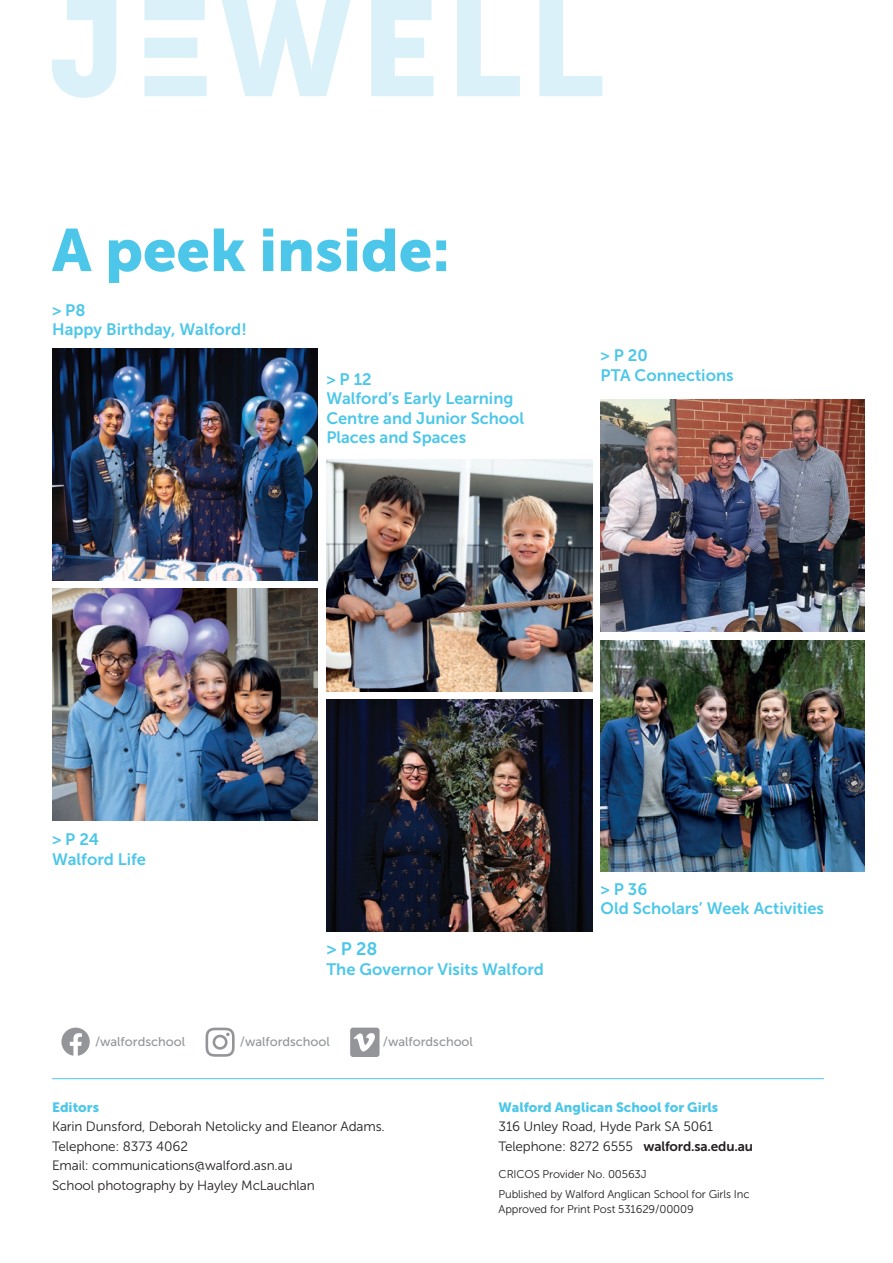
<style>
.page{position:relative;width:893px;height:1263px;background:#fff}
.page>*{position:absolute;margin:0;border:0;box-sizing:border-box;transform-origin:0 0}
.t1{font:59.55px "Museo Sans 900";color:#4dc7e9}
.t2{font:18px "Museo Sans 700";color:#4dc7e9}
.t3{font:16.5px/19.5px "Museo Sans 700";color:#4dc7e9}
.t4{font:13.5px/19.5px "Museo Sans 300";letter-spacing:-.01em;color:#231f20}
.t5{font:13.5px "Museo Sans 900";color:#4dc7e9}
.t6{font:12.75px "Museo Sans 500";color:#939598}
.t7{font:11.25px/19.2px "Museo Sans 300";letter-spacing:-.01em;color:#231f20}
.s1{font-family:"Museo Sans 700"}
</style>
<div class="page">
<svg style="left:61px;top:1027px;width:29px;height:29px"></svg>
<img style="left:52px;top:349px;width:266px;height:231px">
<img style="left:601px;top:400px;width:263px;height:231px">
<img style="left:601px;top:640px;width:263px;height:232px">
<img style="left:326px;top:459px;width:266px;height:232px">
<img style="left:52px;top:589px;width:266px;height:232px">
<img style="left:326px;top:700px;width:266px;height:231px">
<hr style="left:52px;top:1078px;width:772px;height:1px;background:#4dc7e9">
<svg style="left:52px;top:0;width:550px;height:98px"></svg>
<svg style="left:206px;top:1027px;width:29px;height:30px"></svg>
<div style="left:350px;top:1027px;width:30px;height:30px;background:#939598;border-radius:3px"></div>
<svg style="left:354px;top:1033px;width:21px;height:18px"></svg>
<h1 class="t1" style="left:52px;top:216px;width:400px">A peek inside:</h1>
<p class="t3" style="left:52px;top:300px;width:196px">&gt; P8<br>Happy Birthday, Walford!</p>
<p class="t3" style="left:326px;top:369px;width:199px">&gt; P 12<br>Walford’s Early Learning<br>Centre and Junior School<br>Places and Spaces</p>
<p class="t3" style="left:601px;top:346px;width:134px">&gt; P 20<br>PTA Connections</p>
<p class="t3" style="left:52px;top:829px;width:95px">&gt; P 24<br>Walford Life</p>
<p class="t6" style="left:95px;top:1035px;width:92px">/walfordschool</p>
<h2 class="t2" style="left:326px;top:939px;width:53px">&gt; P 28</h2>
<p class="t3" style="left:326px;top:959px;width:219px">The Governor Visits Walford</p>
<p class="t6" style="left:240px;top:1035px;width:92px">/walfordschool</p>
<p class="t6" style="left:383px;top:1035px;width:92px">/walfordschool</p>
<p class="t3" style="left:601px;top:879px;width:225px">&gt; P 36<br>Old Scholars’ Week Activities</p>
<p class="t5" style="left:52px;top:1099px;width:48px">Editors</p>
<p class="t4" style="left:52px;top:1117px;width:334px">Karin Dunsford, Deborah Netolicky and Eleanor Adams.<br>Telephone: 8373 4062<br>Email: communications@walford.asn.au<br>School photography by Hayley McLauchlan</p>
<p class="t5" style="left:499px;top:1099px;width:221px">Walford Anglican School for Girls</p>
<p class="t4" style="left:499px;top:1117px;width:256px">316 Unley Road, Hyde Park SA 5061<br>Telephone: 8272 6555 <span class="s1">walford.sa.edu.au</span></p>
<p class="t7" style="left:499px;top:1165px;width:253px">CRICOS Provider No. 00563J<br>Published by Walford Anglican School for Girls Inc</p>
<p class="t7" style="left:499px;top:1199px;width:197px">Approved for Print Post 531629/00009</p>
</div>
